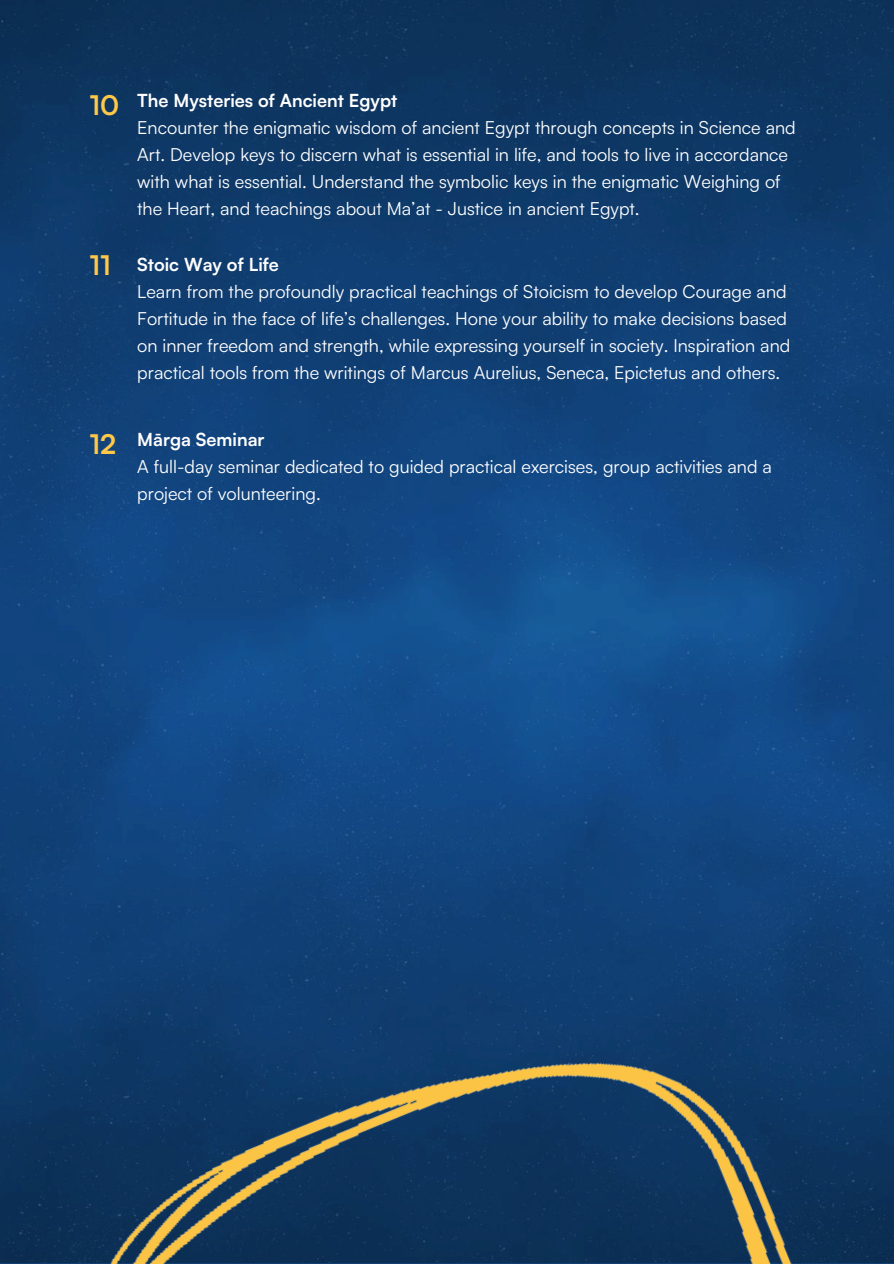
<style>
.page{position:relative;width:894px;height:1264px;background:#fff}
.page>*{position:absolute;margin:0;border:0;box-sizing:border-box;transform-origin:0 0}
.t1{font:700 27px "Satoshi";color:#ffc847}
.t2{font:18px/27px "Satoshi";color:#fff}
.t3{font:700 18px "Satoshi";color:#fff}
</style>
<div class="page">
<img style="left:0;top:0;width:893px;height:1262px">
<img style="left:8px;top:967px;width:877px;height:296px">
<h1 class="t1" style="left:89px;top:87px;width:31px">10</h1>
<h1 class="t1" style="left:89px;top:248px;width:23px">11</h1>
<p class="t3" style="left:137px;top:89px;width:261px">The Mysteries of Ancient Egypt</p>
<p class="t2" style="left:137px;top:113px;width:660px">Encounter the enigmatic wisdom of ancient Egypt through concepts in Science and Art. Develop keys to discern what is essential in life, and tools to live in accordance with what is essential. Understand the symbolic keys in the enigmatic Weighing of the Heart, and teachings about Ma’at - Justice in ancient Egypt.</p>
<p class="t3" style="left:137px;top:253px;width:143px">Stoic Way of Life</p>
<p class="t2" style="left:137px;top:278px;width:654px">Learn from the profoundly practical teachings of Stoicism to develop Courage and Fortitude in the face of life’s challenges. Hone your ability to make decisions based on inner freedom and strength, while expressing yourself in society. Inspiration and practical tools from the writings of Marcus Aurelius, Seneca, Epictetus and others.</p>
<h1 class="t1" style="left:89px;top:427px;width:28px">12</h1>
<p class="t3" style="left:137px;top:428px;width:129px">Mārga Seminar</p>
<p class="t2" style="left:137px;top:452px;width:636px">A full-day seminar dedicated to guided practical exercises, group activities and a project of volunteering.</p>
</div>
